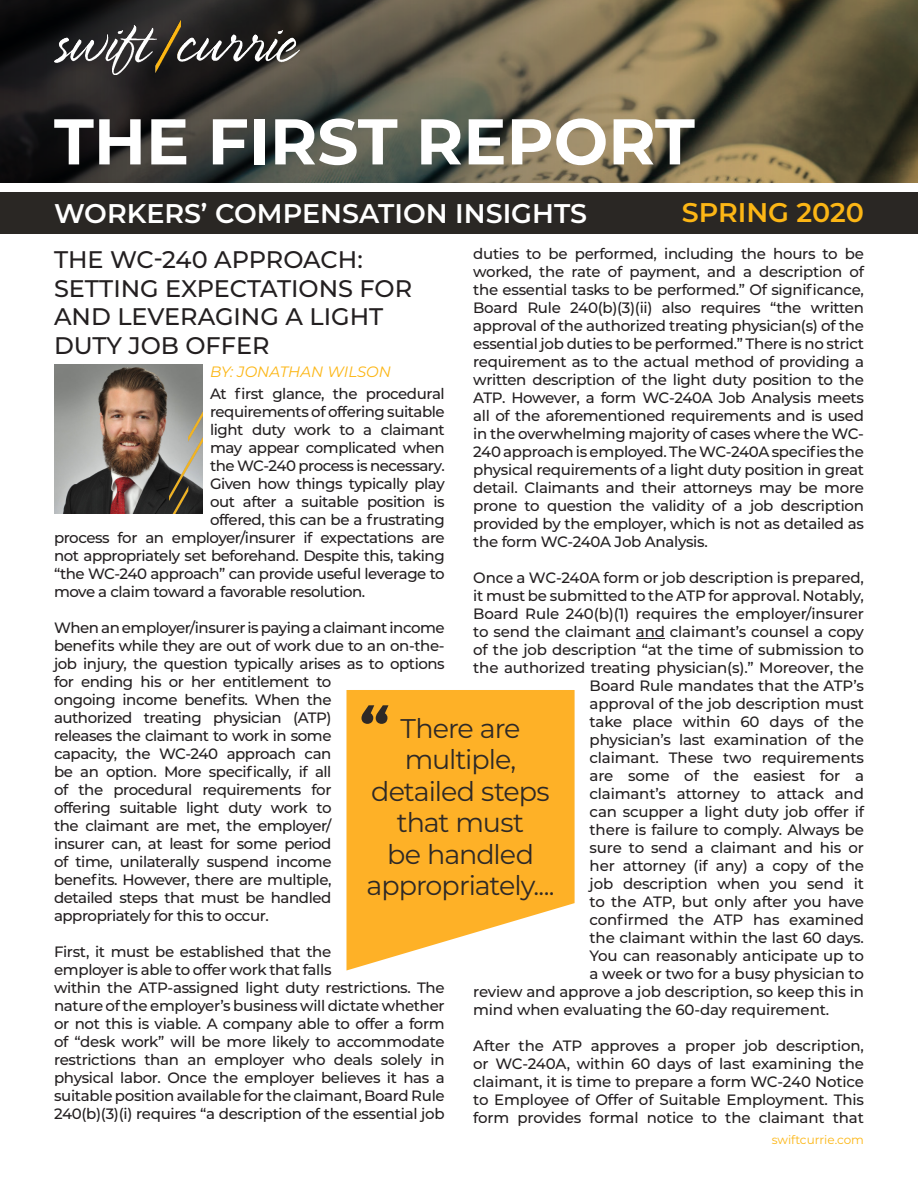
<style>
.page{position:relative;width:918px;height:1188px;background:#fff}
.page>*{position:absolute;margin:0;border:0;box-sizing:border-box;transform-origin:0 0}
.t1{font:700 64.5px "Montserrat";color:#fff}
.t2{font:27px/31.5px "Montserrat";letter-spacing:-.035em;color:#2e2926;text-align:center}
.t3{font:600 27px "Montserrat";color:#fff}
.t4{font:600 27px "Montserrat";color:#fcb615}
.t5{font:500 24px/28.8px "Montserrat";color:#231f20}
.t6{font:500 15px/18px "Montserrat";letter-spacing:-.02em;color:#231f20}
.t7{font:italic 15px "Montserrat";color:#fcb615}
.t8{font:12px "Montserrat";color:#fcb615}
</style>
<div class="page">
<svg style="left:0;top:0;width:918px;height:183px;background:#57513f"></svg>
<div style="left:0;top:192px;width:918px;height:42px;background:#2a2724"></div>
<svg style="left:636px;top:638px;width:29px;height:1px"></svg>
<img style="left:54px;top:19px;width:246px;height:55px">
<svg style="left:346px;top:690px;width:229px;height:280px;background:#feba41"></svg>
<svg style="left:362px;top:705px;width:27px;height:19px"></svg>
<img style="left:54px;top:365px;width:148px;height:148px">
<img style="left:170px;top:412px;width:32px;height:101px">
<h1 class="t1" style="left:54px;top:95px;width:642px">THE FIRST REPORT</h1>
<p class="t3" style="left:54px;top:195px;width:535px">WORKERS’ COMPENSATION INSIGHTS</p>
<p class="t4" style="left:682px;top:193px;width:184px">SPRING 2020</p>
<p class="t6" style="left:473px;top:244px;width:392px;text-align:justify">duties to be performed, including the hours to be worked, the rate of payment, and a description of the essential tasks to be performed.” Of significance, Board Rule 240(b)(3)(ii) also requires “the written approval of the authorized treating physician(s) of the essential job duties to be performed.” There is no strict requirement as to the actual method of providing a written description of the light duty position to the ATP. However, a form WC-240A Job Analysis meets all of the aforementioned requirements and is used in the overwhelming majority of cases where the WC-240 approach is employed. The WC-240A specifies the physical requirements of a light duty position in great detail. Claimants and their attorneys may be more prone to question the validity of a job description provided by the employer, which is not as detailed as the form WC-240A Job Analysis.</p>
<p class="t6" style="left:473px;top:568px;width:392px">Once a WC-240A form or job description is prepared,</p>
<p class="t6" style="left:473px;top:586px;width:392px">it must be submitted to the ATP for approval. Notably,</p>
<p class="t6" style="left:473px;top:604px;width:392px">Board Rule 240(b)(1) requires the employer/insurer</p>
<p class="t6" style="left:473px;top:622px;width:392px">to send the claimant and claimant’s counsel a copy</p>
<p class="t6" style="left:473px;top:640px;width:392px">of the job description “at the time of submission to</p>
<p class="t6" style="left:473px;top:658px;width:392px">the authorized treating physician(s).” Moreover, the</p>
<p class="t6" style="left:590px;top:676px;width:276px">Board Rule mandates that the ATP’s</p>
<p class="t6" style="left:590px;top:694px;width:276px">approval of the job description must</p>
<p class="t6" style="left:590px;top:712px;width:276px">take place within 60 days of the</p>
<p class="t6" style="left:590px;top:730px;width:276px">physician’s last examination of the</p>
<p class="t6" style="left:590px;top:748px;width:276px">claimant. These two requirements</p>
<p class="t6" style="left:590px;top:766px;width:276px">are some of the easiest for a</p>
<p class="t6" style="left:590px;top:784px;width:276px">claimant’s attorney to attack and</p>
<p class="t6" style="left:590px;top:802px;width:276px">can scupper a light duty job offer if</p>
<p class="t6" style="left:590px;top:820px;width:276px">there is failure to comply. Always be</p>
<p class="t6" style="left:590px;top:838px;width:276px">sure to send a claimant and his or</p>
<p class="t6" style="left:590px;top:856px;width:276px">her attorney (if any) a copy of the</p>
<p class="t6" style="left:590px;top:874px;width:276px">job description when you send it</p>
<p class="t6" style="left:590px;top:892px;width:276px">to the ATP, but only after you have</p>
<p class="t6" style="left:590px;top:910px;width:276px">confirmed the ATP has examined</p>
<p class="t6" style="left:590px;top:928px;width:276px">the claimant within the last 60 days.</p>
<p class="t6" style="left:590px;top:946px;width:276px">You can reasonably anticipate up to</p>
<p class="t6" style="left:590px;top:964px;width:276px">a week or two for a busy physician to</p>
<p class="t6" style="left:473px;top:982px;width:392px">review and approve a job description, so keep this in</p>
<p class="t6" style="left:473px;top:1000px;width:358px">mind when evaluating the 60-day requirement.</p>
<p class="t6" style="left:473px;top:1036px;width:392px;text-align:justify">After the ATP approves a proper job description, or WC-240A, within 60 days of last examining the claimant, it is time to prepare a form WC-240 Notice to Employee of Offer of Suitable Employment. This form provides formal notice to the claimant that</p>
<p class="t5" style="left:54px;top:244px;width:360px">THE WC-240 APPROACH:<br>SETTING EXPECTATIONS FOR<br>AND LEVERAGING A LIGHT<br>DUTY JOB OFFER</p>
<p class="t7" style="left:210px;top:361px;width:183px">BY: JONATHAN WILSON</p>
<p class="t6" style="left:210px;top:384px;width:236px">At first glance, the procedural</p>
<p class="t6" style="left:210px;top:402px;width:236px">requirements of offering suitable</p>
<p class="t6" style="left:210px;top:420px;width:236px">light duty work to a claimant</p>
<p class="t6" style="left:210px;top:438px;width:236px">may appear complicated when</p>
<p class="t6" style="left:210px;top:456px;width:236px">the WC-240 process is necessary.</p>
<p class="t6" style="left:210px;top:474px;width:236px">Given how things typically play</p>
<p class="t6" style="left:210px;top:492px;width:236px">out after a suitable position is</p>
<p class="t6" style="left:210px;top:510px;width:236px">offered, this can be a frustrating</p>
<p class="t6" style="left:54px;top:528px;width:392px">process for an employer/insurer if expectations are</p>
<p class="t6" style="left:54px;top:546px;width:392px">not appropriately set beforehand. Despite this, taking</p>
<p class="t6" style="left:54px;top:564px;width:392px">“the WC-240 approach” can provide useful leverage to</p>
<p class="t6" style="left:54px;top:582px;width:313px">move a claim toward a favorable resolution.</p>
<p class="t6" style="left:54px;top:618px;width:392px">When an employer/insurer is paying a claimant income benefits while they are out of work due to an on-the&shy;job injury, the question typically arises as to options for ending his or her entitlement to<br>ongoing income benefits. When the<br>authorized treating physician (ATP)<br>releases the claimant to work in some<br>capacity, the WC-240 approach can<br>be an option. More specifically, if all<br>of the procedural requirements for<br>offering suitable light duty work to<br>the claimant are met, the employer/<br>insurer can, at least for some period<br>of time, unilaterally suspend income<br>benefits. However, there are multiple,<br>detailed steps that must be handled<br>appropriately for this to occur.</p>
<p class="t6" style="left:54px;top:942px;width:392px">First, it must be established that the<br>employer is able to offer work that falls<br>within the ATP-assigned light duty restrictions. The nature of the employer’s business will dictate whether or not this is viable. A company able to offer a form of “desk work” will be more likely to accommodate restrictions than an employer who deals solely in physical labor. Once the employer believes it has a suitable position available for the claimant, Board Rule 240(b)(3)(i) requires “a description of the essential job</p>
<p class="t2" style="left:367px;top:711px;width:189px">There are multiple, detailed steps that must<br>be handled appropriately....</p>
<p class="t8" style="left:772px;top:1132px;width:94px">swiftcurrie.com</p>
</div>
